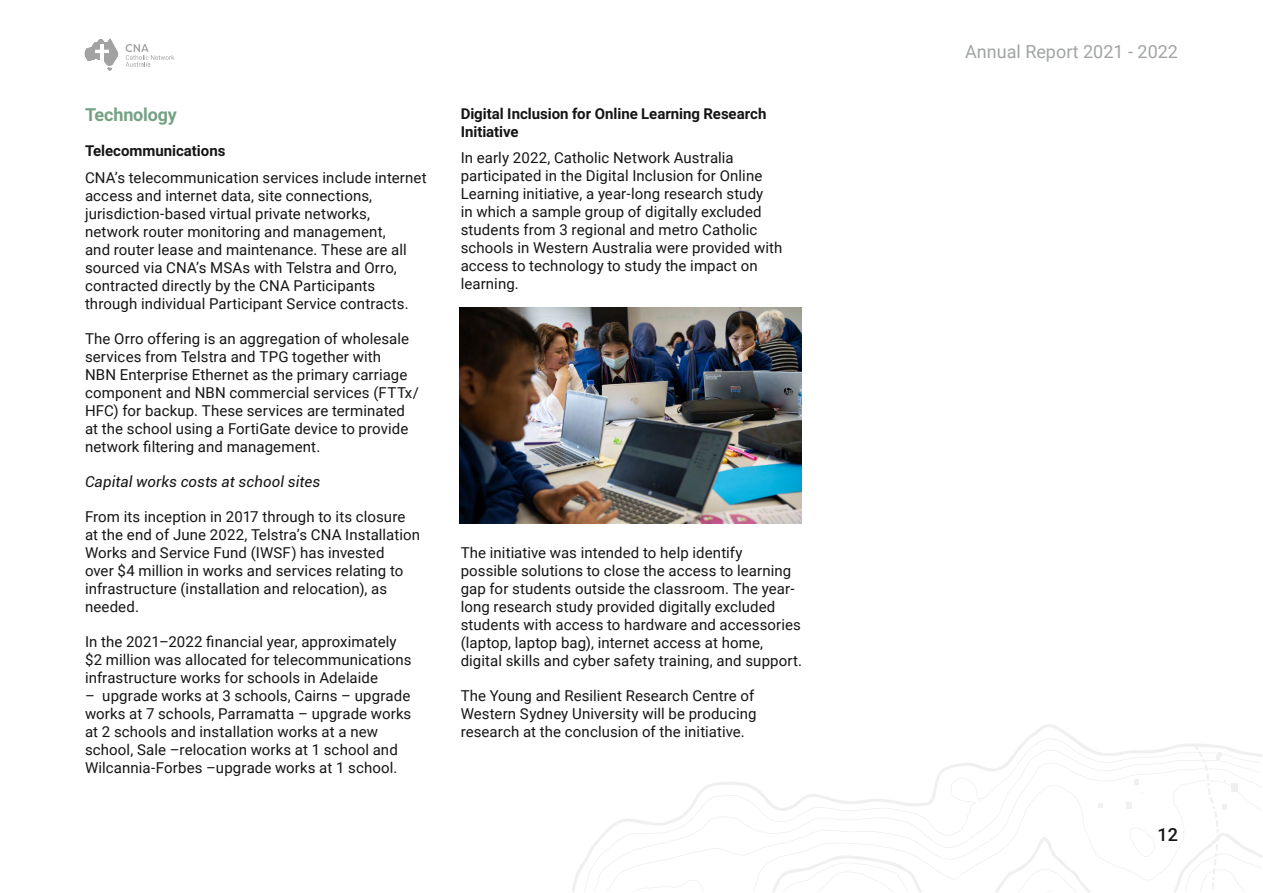
<style>
.page{position:relative;width:1263px;height:893px;background:#fff}
.page>*{position:absolute;margin:0;border:0;box-sizing:border-box;transform-origin:0 0}
.t1{font:18px "Roboto";color:#a1a4a5}
.t2{font:700 18px "Roboto";letter-spacing:-.01em;color:#74a283}
.t3{font:500 18px "Roboto";color:#151515}
.t4{font:15px/18px "Roboto";letter-spacing:.005em;color:#151515}
.t5{font:700 15px/18px "Roboto";color:#151515}
.t6{font:italic 15px "Roboto";letter-spacing:.005em;color:#151515}
</style>
<div class="page">
<svg style="left:584px;top:738px;width:679px;height:155px"></svg>
<svg style="left:84px;top:38px;width:35px;height:33px"></svg>
<svg style="left:125px;top:44px;width:49px;height:23px"></svg>
<img style="left:460px;top:308px;width:341px;height:216px">
<p class="t2" style="left:85px;top:102px;width:93px">Technology</p>
<p class="t5" style="left:85px;top:141px;width:142px">Telecommunications</p>
<p class="t4" style="left:85px;top:168px;width:343px">CNA’s telecommunication services include internet access and internet data, site connections, jurisdiction-based virtual private networks, network router monitoring and management,<br>and router lease and maintenance. These are all sourced via CNA’s MSAs with Telstra and Orro, contracted directly by the CNA Participants through individual Participant Service contracts.</p>
<p class="t4" style="left:85px;top:329px;width:335px">The Orro offering is an aggregation of wholesale services from Telstra and TPG together with<br>NBN Enterprise Ethernet as the primary carriage component and NBN commercial services (FTTx/ HFC) for backup. These services are terminated at the school using a FortiGate device to provide network filtering and management.</p>
<p class="t6" style="left:85px;top:471px;width:237px">Capital works costs at school sites</p>
<p class="t4" style="left:85px;top:507px;width:336px">From its inception in 2017 through to its closure at the end of June 2022, Telstra’s CNA Installation Works and Service Fund (IWSF) has invested<br>over $4 million in works and services relating to infrastructure (installation and relocation), as needed.</p>
<p class="t4" style="left:85px;top:632px;width:328px">In the 2021–2022 financial year, approximately $2 million was allocated for telecommunications infrastructure works for schools in Adelaide</p>
<p class="t4" style="left:85px;top:686px;width:328px">– upgrade works at 3 schools, Cairns – upgrade works at 7 schools, Parramatta – upgrade works at 2 schools and installation works at a new school, Sale –relocation works at 1 school and Wilcannia-Forbes –upgrade works at 1 school.</p>
<p class="t5" style="left:461px;top:104px;width:307px">Digital Inclusion for Online Learning Research<br>Initiative</p>
<p class="t4" style="left:461px;top:148px;width:323px">In early 2022, Catholic Network Australia participated in the Digital Inclusion for Online Learning initiative, a year-long research study<br>in which a sample group of digitally excluded students from 3 regional and metro Catholic schools in Western Australia were provided with access to technology to study the impact on learning.</p>
<p class="t4" style="left:461px;top:543px;width:343px">The initiative was intended to help identify possible solutions to close the access to learning gap for students outside the classroom. The year&shy;long research study provided digitally excluded students with access to hardware and accessories (laptop, laptop bag), internet access at home, digital skills and cyber safety training, and support.</p>
<p class="t4" style="left:461px;top:686px;width:297px">The Young and Resilient Research Centre of<br>Western Sydney University will be producing research at the conclusion of the initiative.</p>
<p class="t1" style="left:965px;top:39px;width:214px">Annual Report 2021 - 2022</p>
<p class="t3" style="left:1157px;top:822px;width:22px">12</p>
</div>
